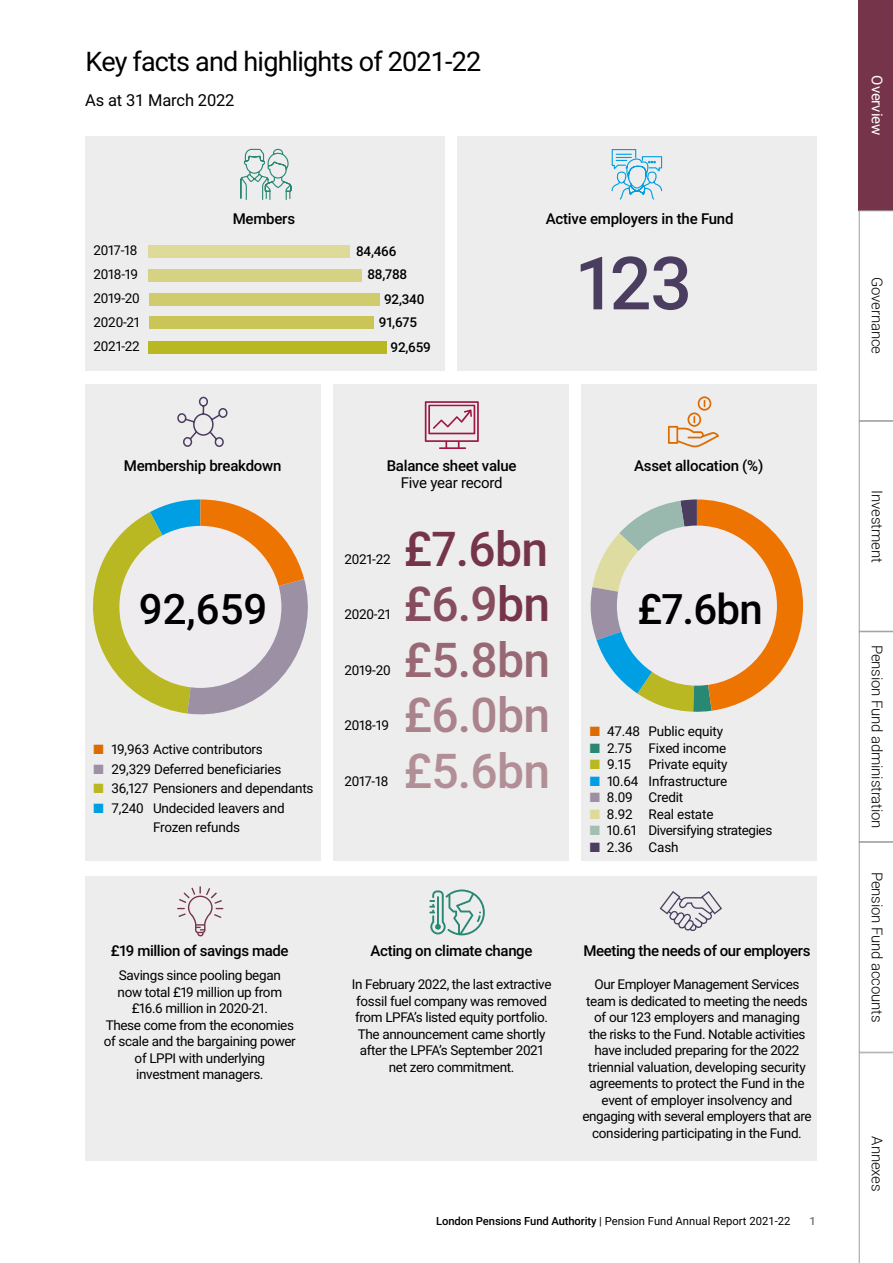
<style>
.page{position:relative;width:893px;height:1263px;background:#fff}
.page>*{position:absolute;margin:0;border:0;box-sizing:border-box;transform-origin:0 0}
.t1{font:500 73.5px "Roboto";color:#4b3d60}
.t2{font:500 48px/55.5px "Roboto";letter-spacing:-.015em;color:#75344a;text-align:justify}
.t3{font:500 48px "Roboto";color:#aa838c}
.t4{font:500 48px "Roboto";color:#b28f97}
.t5{font:500 42px "Roboto";color:#000}
.t6{font:27px "Roboto";letter-spacing:-.03em;color:#000}
.t7{font:16.5px "Roboto";letter-spacing:-.01em;color:#000}
.t8{font:500 15px "Roboto";letter-spacing:-.02em;color:#000}
.t9{font:300 15px "Roboto";letter-spacing:-.01em;color:#000}
.t10{font:15px "Roboto";letter-spacing:-.015em;color:#000}
.t11{font:15px "Roboto";letter-spacing:-.01em;color:#fff}
.t12{font:13.5px/16.5px "Roboto";letter-spacing:-.025em;color:#000;text-align:center}
.t13{font:500 13.5px/23.4px "Roboto";letter-spacing:-.015em;color:#000}
.t14{font:11.25px "Roboto";color:#000}
.t15{font:500 11.25px "Roboto";color:#706f6f}
.s1{color:#864d5e}
.s2{color:#986874}
.s3{color:#dc6c01}
.s4{color:#298874}
.s5{color:#bab822}
.s6{color:#009fe3}
.s7{color:#9c90a5}
.s8{color:#ddda9a}
.s9{color:#a3bfb5}
.s10{color:#4b3d60}
.s11{font-weight:500}
</style>
<div class="page">
<div style="left:85px;top:876px;width:731px;height:285px;background:#ededed"></div>
<div style="left:85px;top:136px;width:359px;height:235px;background:#ededed"></div>
<div style="left:85px;top:385px;width:235px;height:476px;background:#ededed"></div>
<div style="left:333px;top:385px;width:235px;height:476px;background:#ededed"></div>
<div style="left:457px;top:136px;width:359px;height:235px;background:#ededed"></div>
<div style="left:581px;top:385px;width:235px;height:476px;background:#ededed"></div>
<svg style="left:240px;top:148px;width:52px;height:52px"></svg>
<svg style="left:611px;top:149px;width:52px;height:51px"></svg>
<svg style="left:668px;top:396px;width:51px;height:51px"></svg>
<svg style="left:177px;top:396px;width:51px;height:51px"></svg>
<svg style="left:93px;top:499px;width:215px;height:216px"></svg>
<div style="left:119px;top:526px;width:162px;height:162px;background:#efecf0;border-radius:50%"></div>
<svg style="left:590px;top:499px;width:213px;height:213px"></svg>
<div style="left:617px;top:526px;width:160px;height:160px;background:#efecf0;border-radius:50%"></div>
<div style="left:859px;top:0;width:34px;height:210px;background:#75344a"></div>
<svg style="left:859px;top:210px;width:34px;height:1053px"></svg>
<div style="left:149px;top:245px;width:201px;height:13px;background:#ddda9a"></div>
<div style="left:149px;top:269px;width:213px;height:13px;background:#d6d284"></div>
<div style="left:149px;top:316px;width:224px;height:13px;background:#c9c556"></div>
<div style="left:149px;top:293px;width:230px;height:12px;background:#d0cb6d"></div>
<div style="left:149px;top:341px;width:238px;height:13px;background:#bab822"></div>
<svg style="left:425px;top:401px;width:54px;height:48px"></svg>
<svg style="left:177px;top:886px;width:46px;height:50px"></svg>
<svg style="left:429px;top:889px;width:56px;height:46px"></svg>
<svg style="left:660px;top:891px;width:62px;height:40px"></svg>
<h3 class="t6" style="left:86px;top:43px;width:397px">Key facts and highlights of 2021-22</h3>
<p class="t7" style="left:85px;top:88px;width:151px">As at 31 March 2022</p>
<p class="t12" style="left:94px;top:238px;width:48px;line-height:24px;text-align:left">2017-18<br>2018-19<br>2019-20<br>2020-21<br>2021-22</p>
<p class="t8" style="left:233px;top:208px;width:64px">Members</p>
<p class="t13" style="left:367px;top:239px;width:41px;text-indent:-11px">84,466<br>88,788</p>
<p class="t13" style="left:379px;top:287px;width:47px;text-align:center">92,340<br>91,675</p>
<p class="t13" style="left:391px;top:335px;width:42px">92,659</p>
<p class="t8" style="left:546px;top:208px;width:189px">Active employers in the Fund</p>
<h1 class="t1" style="left:577px;top:232px;width:116px">123</h1>
<p class="t8" style="left:124px;top:455px;width:159px">Membership breakdown</p>
<p class="t8" style="left:387px;top:455px;width:131px">Balance sheet value</p>
<p class="t8" style="left:634px;top:455px;width:131px">Asset allocation (%)</p>
<p class="t10" style="left:401px;top:472px;width:103px">Five year record</p>
<h2 class="t2" style="left:404px;top:519px;width:148px">£7.6bn <span class="s1">£6.9</span>bn <span class="s2">£5.8bn</span></h2>
<h2 class="t3" style="left:404px;top:682px;width:148px">£6.0bn</h2>
<h2 class="t4" style="left:404px;top:737px;width:148px">£5.6bn</h2>
<p class="t12" style="left:344px;top:550px;width:48px">2021-22</p>
<h3 class="t5" style="left:139px;top:579px;width:130px">92,659</h3>
<h3 class="t5" style="left:637px;top:579px;width:127px">£7.6bn</h3>
<p class="t12" style="left:344px;top:606px;width:48px">2020-21</p>
<p class="t12" style="left:344px;top:661px;width:48px">2019-20</p>
<p class="t12" style="left:344px;top:717px;width:46px">2018-19</p>
<p class="t12" style="left:590px;top:723px;width:135px"><span class="s3">■</span> 47.48 Public equity</p>
<p class="t12" style="left:590px;top:739px;width:138px"><span class="s4">■</span> 2.75 Fixed income</p>
<p class="t12" style="left:590px;top:756px;width:42px"><span class="s5">■</span> 9.15</p>
<p class="t12" style="left:649px;top:756px;width:80px">Private equity</p>
<p class="t12" style="left:590px;top:772px;width:139px"><span class="s6">■</span> 10.64 Infrastructure</p>
<p class="t12" style="left:590px;top:789px;width:95px"><span class="s7">■</span> 8.09 Credit</p>
<p class="t12" style="left:590px;top:805px;width:125px"><span class="s8">■</span> 8.92 Real estate</p>
<p class="t12" style="left:590px;top:822px;width:184px"><span class="s9">■</span> 10.61 Diversifying strategies</p>
<p class="t12" style="left:590px;top:838px;width:90px"><span class="s10">■</span> 2.36 Cash</p>
<p class="t12" style="left:94px;top:741px;width:171px"><span class="s3">■</span> 19,963 Active contributors</p>
<p class="t12" style="left:94px;top:760px;width:189px"><span class="s7">■</span> 29,329 Deferred beneficiaries</p>
<p class="t12" style="left:94px;top:780px;width:221px"><span class="s5">■</span> 36,127 Pensioners and dependants</p>
<p class="t12" style="left:153px;top:798px;width:133px;line-height:19.5px;text-align:left;text-indent:-60px"><span class="s6">■</span> 7,240 Undecided leavers and<br>Frozen refunds</p>
<p class="t12" style="left:344px;top:772px;width:45px">2017-18</p>
<p class="t8" style="left:111px;top:941px;width:179px">£19 million of savings made</p>
<p class="t12" style="left:104px;top:967px;width:193px">Savings since pooling began<br>now total £19 million up from £16.6 million in 2020-21.<br>These come from the economies of scale and the bargaining power of LPPI with underlying investment managers.</p>
<p class="t8" style="left:371px;top:941px;width:163px">Acting on climate change</p>
<p class="t12" style="left:352px;top:976px;width:201px">In February 2022, the last extractive fossil fuel company was removed from LPFA’s listed equity portfolio.<br>The announcement came shortly after the LPFA’s September 2021 net zero commitment.</p>
<p class="t8" style="left:584px;top:941px;width:228px">Meeting the needs of our employers</p>
<p class="t12" style="left:582px;top:976px;width:231px">Our Employer Management Services team is dedicated to meeting the needs of our 123 employers and managing<br>the risks to the Fund. Notable activities have included preparing for the 2022 triennial valuation, developing security agreements to protect the Fund in the event of employer insolvency and engaging with several employers that are considering participating in the Fund.</p>
<p class="t14" style="left:436px;top:1213px;width:356px"><span class="s11">London Pensions Fund Authority</span> | Pension Fund Annual Report 2021-22</p>
<p class="t15" style="left:809px;top:1213px;width:8px">1</p>
<p class="t11" style="left:888px;top:75px;width:61px;rotate:90deg">Overview</p>
<p class="t9" style="left:888px;top:277px;width:79px;rotate:90deg">Governance</p>
<p class="t9" style="left:888px;top:490px;width:74px;rotate:90deg">Investment</p>
<p class="t9" style="left:888px;top:645px;width:185px;rotate:90deg">Pension Fund administration</p>
<p class="t9" style="left:888px;top:872px;width:152px;rotate:90deg">Pension Fund accounts</p>
<p class="t9" style="left:888px;top:1136px;width:57px;rotate:90deg">Annexes</p>
</div>
